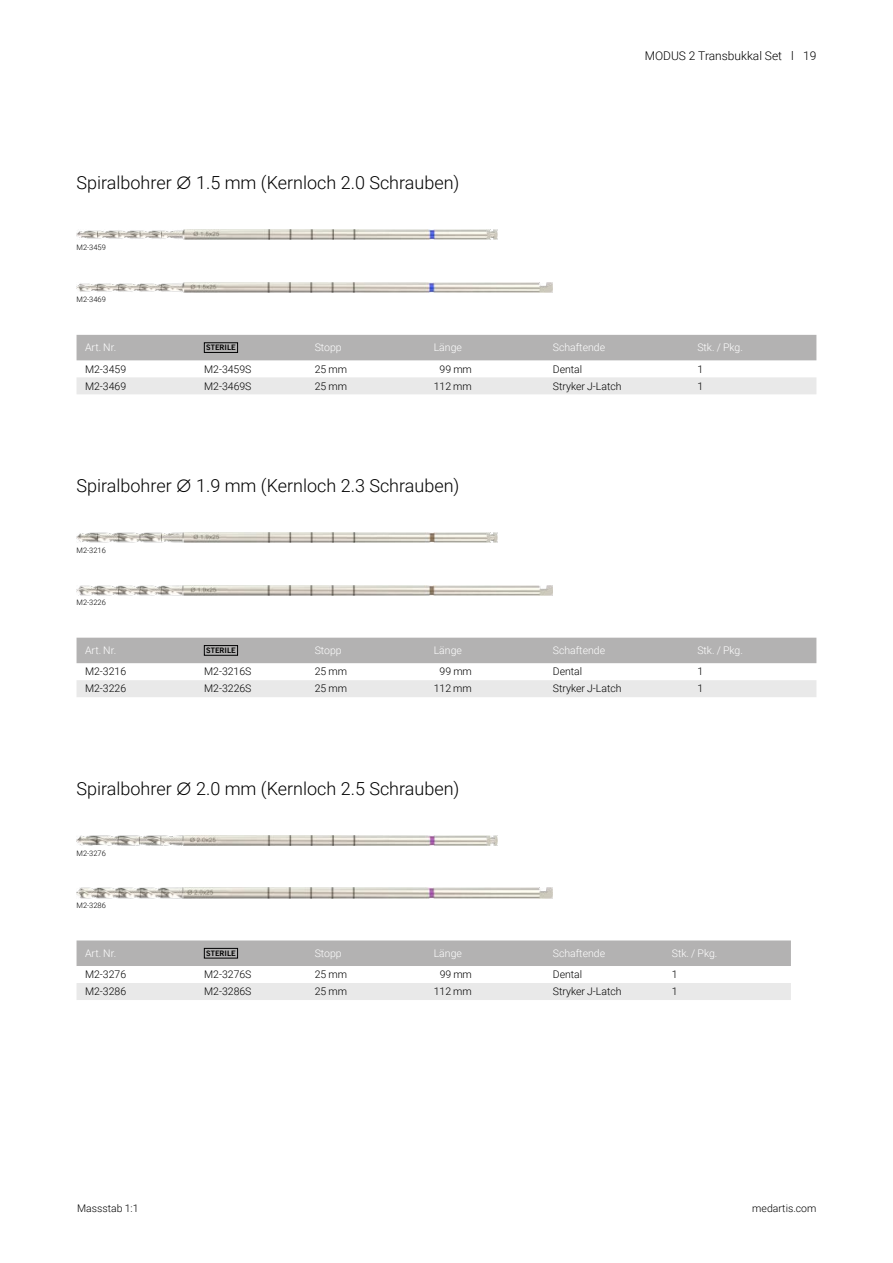
<style>
.page{position:relative;width:893px;height:1263px;background:#fff}
.page>*{position:absolute;margin:0;border:0;box-sizing:border-box;transform-origin:0 0}
.t1{font:300 18px "Roboto";color:#000}
.t2{font:300 12px "Roboto";color:#000}
.t3{font:300 10.5px "Roboto";color:#000}
.t4{font:300 10.5px "Roboto";color:#fff}
.t5{font:300 7.5px "Roboto";color:#000}
.t6{font:7.5px "Trade Gothic LT Com Bd 2";color:#000}
</style>
<div class="page">
<div style="left:77px;top:335px;width:739px;height:25px;background:#b3b2b2"></div>
<div style="left:77px;top:377px;width:739px;height:17px;background:#e9e9e9"></div>
<div style="left:204px;top:342px;width:34px;height:11px;border:1px solid #020203"></div>
<img style="left:77px;top:230px;width:420px;height:10px">
<img style="left:77px;top:282px;width:476px;height:11px">
<div style="left:77px;top:638px;width:739px;height:25px;background:#b3b2b2"></div>
<div style="left:77px;top:680px;width:739px;height:17px;background:#e9e9e9"></div>
<div style="left:204px;top:645px;width:34px;height:10px;border:1px solid #020203"></div>
<img style="left:77px;top:532px;width:420px;height:11px">
<img style="left:77px;top:585px;width:476px;height:10px">
<div style="left:77px;top:940px;width:714px;height:26px;background:#b3b2b2"></div>
<div style="left:77px;top:983px;width:714px;height:17px;background:#e9e9e9"></div>
<div style="left:204px;top:948px;width:34px;height:10px;border:1px solid #020203"></div>
<img style="left:77px;top:835px;width:420px;height:10px">
<img style="left:77px;top:888px;width:476px;height:10px">
<h1 class="t1" style="left:77px;top:170px;width:97px">Spiralbohrer</h1>
<h1 class="t1" style="left:196px;top:170px;width:265px">1.5 mm (Kernloch 2.0 Schrauben)</h1>
<p class="t5" style="left:77px;top:242px;width:31px">M2-3459</p>
<p class="t5" style="left:77px;top:295px;width:31px">M2-3469</p>
<p class="t2" style="left:645px;top:47px;width:173px">MODUS 2 Transbukkal Set l 19</p>
<p class="t4" style="left:85px;top:340px;width:33px">Art. Nr.</p>
<p class="t6" style="left:206px;top:343px;width:31px">STERILE</p>
<p class="t4" style="left:315px;top:340px;width:29px">Stopp</p>
<p class="t4" style="left:434px;top:340px;width:30px">Länge</p>
<p class="t4" style="left:553px;top:340px;width:54px">Schaftende</p>
<p class="t4" style="left:697px;top:340px;width:47px">Stk. / Pkg.</p>
<p class="t3" style="left:85px;top:361px;width:43px">M2-3459</p>
<p class="t3" style="left:204px;top:361px;width:49px">M2-3459S</p>
<p class="t3" style="left:315px;top:361px;width:34px">25 mm</p>
<p class="t3" style="left:440px;top:361px;width:34px">99 mm</p>
<p class="t3" style="left:553px;top:361px;width:31px">Dental</p>
<p class="t3" style="left:697px;top:361px;width:7px">1</p>
<p class="t3" style="left:85px;top:378px;width:43px">M2-3469</p>
<p class="t3" style="left:204px;top:378px;width:49px">M2-3469S</p>
<p class="t3" style="left:315px;top:378px;width:34px">25 mm</p>
<p class="t3" style="left:434px;top:378px;width:40px">112 mm</p>
<p class="t3" style="left:553px;top:378px;width:70px">Stryker J-Latch</p>
<p class="t3" style="left:697px;top:378px;width:7px">1</p>
<h1 class="t1" style="left:77px;top:473px;width:97px">Spiralbohrer</h1>
<h1 class="t1" style="left:196px;top:473px;width:265px">1.9 mm (Kernloch 2.3 Schrauben)</h1>
<p class="t5" style="left:77px;top:545px;width:31px">M2-3216</p>
<p class="t5" style="left:77px;top:597px;width:31px">M2-3226</p>
<p class="t4" style="left:85px;top:643px;width:33px">Art. Nr.</p>
<p class="t6" style="left:206px;top:646px;width:31px">STERILE</p>
<p class="t4" style="left:315px;top:643px;width:29px">Stopp</p>
<p class="t4" style="left:434px;top:643px;width:30px">Länge</p>
<p class="t4" style="left:553px;top:643px;width:54px">Schaftende</p>
<p class="t4" style="left:697px;top:643px;width:47px">Stk. / Pkg.</p>
<p class="t3" style="left:85px;top:664px;width:43px">M2-3216</p>
<p class="t3" style="left:204px;top:664px;width:49px">M2-3216S</p>
<p class="t3" style="left:315px;top:664px;width:34px">25 mm</p>
<p class="t3" style="left:440px;top:664px;width:34px">99 mm</p>
<p class="t3" style="left:553px;top:664px;width:31px">Dental</p>
<p class="t3" style="left:697px;top:664px;width:7px">1</p>
<p class="t3" style="left:85px;top:681px;width:43px">M2-3226</p>
<p class="t3" style="left:204px;top:681px;width:49px">M2-3226S</p>
<p class="t3" style="left:315px;top:681px;width:34px">25 mm</p>
<p class="t3" style="left:434px;top:681px;width:40px">112 mm</p>
<p class="t3" style="left:553px;top:681px;width:70px">Stryker J-Latch</p>
<p class="t3" style="left:697px;top:681px;width:7px">1</p>
<h1 class="t1" style="left:77px;top:775px;width:97px">Spiralbohrer</h1>
<h1 class="t1" style="left:196px;top:775px;width:265px">2.0 mm (Kernloch 2.5 Schrauben)</h1>
<p class="t5" style="left:77px;top:847px;width:31px">M2-3276</p>
<p class="t5" style="left:77px;top:900px;width:31px">M2-3286</p>
<p class="t4" style="left:85px;top:946px;width:33px">Art. Nr.</p>
<p class="t6" style="left:206px;top:949px;width:31px">STERILE</p>
<p class="t4" style="left:315px;top:946px;width:29px">Stopp</p>
<p class="t4" style="left:434px;top:946px;width:30px">Länge</p>
<p class="t4" style="left:553px;top:946px;width:54px">Schaftende</p>
<p class="t4" style="left:672px;top:946px;width:47px">Stk. / Pkg.</p>
<p class="t3" style="left:85px;top:967px;width:43px">M2-3276</p>
<p class="t3" style="left:204px;top:967px;width:49px">M2-3276S</p>
<p class="t3" style="left:315px;top:967px;width:34px">25 mm</p>
<p class="t3" style="left:440px;top:967px;width:34px">99 mm</p>
<p class="t3" style="left:553px;top:967px;width:31px">Dental</p>
<p class="t3" style="left:672px;top:967px;width:7px">1</p>
<p class="t3" style="left:85px;top:984px;width:43px">M2-3286</p>
<p class="t3" style="left:204px;top:984px;width:49px">M2-3286S</p>
<p class="t3" style="left:315px;top:984px;width:34px">25 mm</p>
<p class="t3" style="left:434px;top:984px;width:40px">112 mm</p>
<p class="t3" style="left:553px;top:984px;width:70px">Stryker J-Latch</p>
<p class="t3" style="left:672px;top:984px;width:7px">1</p>
<p class="t3" style="left:77px;top:1201px;width:63px">Massstab 1:1</p>
<p class="t3" style="left:752px;top:1201px;width:66px">medartis.com</p>
</div>
